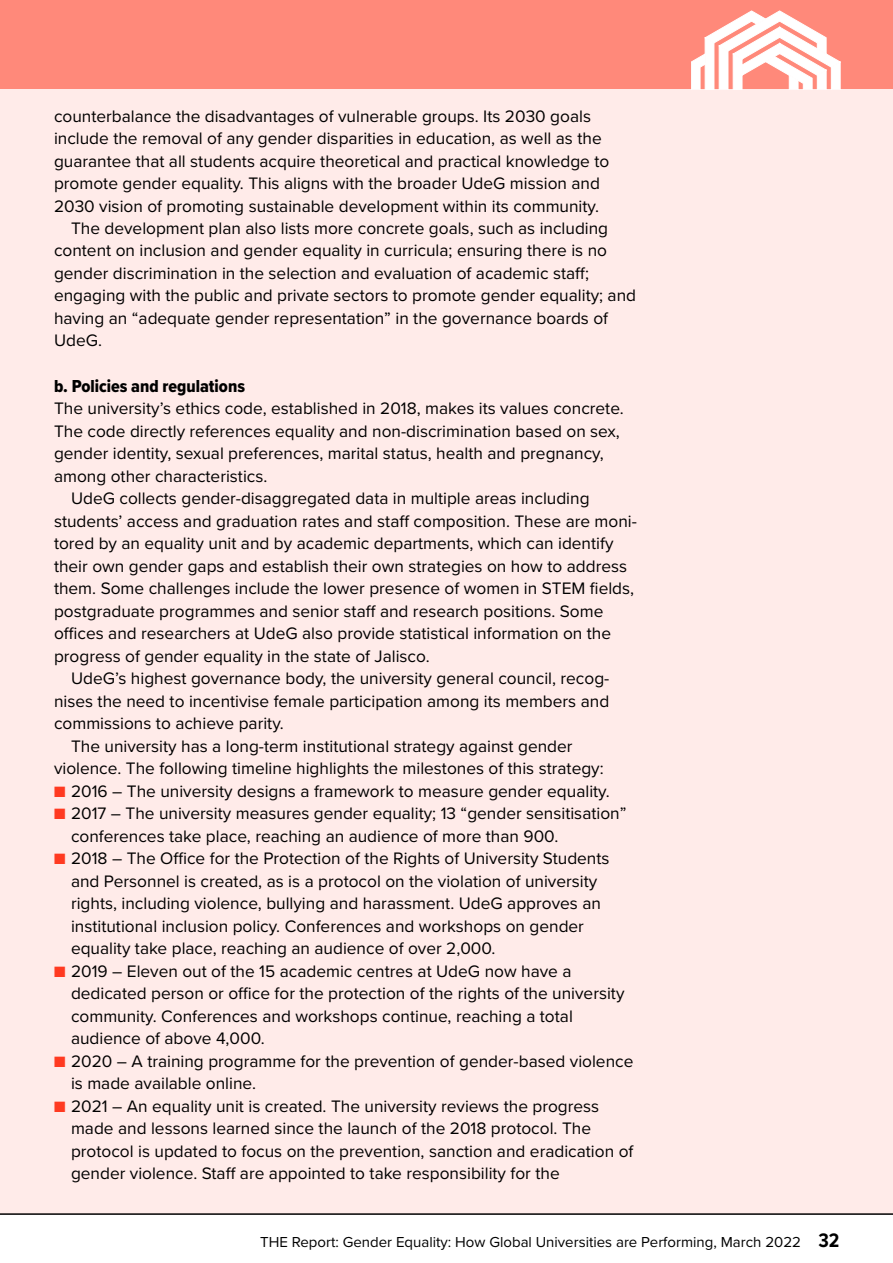
<style>
.page{position:relative;width:893px;height:1263px;background:#fff}
.page>*{position:absolute;margin:0;border:0;box-sizing:border-box;transform-origin:0 0}
.t1{font:18px "Proxima Nova Cond Extrabld";color:#000}
.t2{font:17.25px/22.5px "Proxima Nova";color:#000}
.t3{font:15px "Proxima Nova";color:#000}
.s1{color:#ff3a21}
.s2{font-family:"Proxima Nova Cond";font-weight:700;font-size:20.25px}
</style>
<div class="page">
<div style="left:0;top:0;width:893px;height:90px;background:#ff897a"></div>
<div style="left:0;top:90px;width:893px;height:1124px;background:#ffebe9"></div>
<svg style="left:691px;top:11px;width:149px;height:79px"></svg>
<hr style="left:0;top:1213px;width:893px;height:2px;background:#000">
<p class="t2" style="left:54px;top:104px;width:539px">counterbalance the disadvantages of vulnerable groups. Its 2030 goals</p>
<p class="t2" style="left:54px;top:126px;width:549px">include the removal of any gender disparities in education, as well as the</p>
<p class="t2" style="left:54px;top:149px;width:557px">guarantee that all students acquire theoretical and practical knowledge to</p>
<p class="t2" style="left:54px;top:171px;width:547px">promote gender equality. This aligns with the broader UdeG mission and</p>
<p class="t2" style="left:54px;top:194px;width:546px">2030 vision of promoting sustainable development within its community.</p>
<p class="t2" style="left:71px;top:216px;width:539px">The development plan also lists more concrete goals, such as including</p>
<p class="t2" style="left:54px;top:239px;width:555px">content on inclusion and gender equality in curricula; ensuring there is no</p>
<p class="t2" style="left:54px;top:261px;width:536px">gender discrimination in the selection and evaluation of academic staff;</p>
<p class="t2" style="left:54px;top:284px;width:584px">engaging with the public and private sectors to promote gender equality; and</p>
<p class="t2" style="left:54px;top:306px;width:556px">having an “adequate gender representation” in the governance boards of</p>
<p class="t2" style="left:54px;top:329px;width:49px">UdeG.</p>
<p class="t1" style="left:54px;top:372px;width:192px">b. Policies and regulations</p>
<p class="t2" style="left:54px;top:396px;width:571px">The university’s ethics code, established in 2018, makes its values concrete.</p>
<p class="t2" style="left:54px;top:419px;width:567px">The code directly references equality and non-discrimination based on sex,</p>
<p class="t2" style="left:54px;top:441px;width:551px">gender identity, sexual preferences, marital status, health and pregnancy,</p>
<p class="t2" style="left:54px;top:464px;width:215px">among other characteristics.</p>
<p class="t2" style="left:71px;top:486px;width:520px">UdeG collects gender-disaggregated data in multiple areas including</p>
<p class="t2" style="left:54px;top:509px;width:584px">students’ access and graduation rates and staff composition. These are moni-</p>
<p class="t2" style="left:54px;top:531px;width:561px">tored by an equality unit and by academic departments, which can identify</p>
<p class="t2" style="left:54px;top:554px;width:575px">their own gender gaps and establish their own strategies on how to address</p>
<p class="t2" style="left:54px;top:576px;width:582px">them. Some challenges include the lower presence of women in STEM fields,</p>
<p class="t2" style="left:54px;top:599px;width:551px">postgraduate programmes and senior staff and research positions. Some</p>
<p class="t2" style="left:54px;top:621px;width:559px">offices and researchers at UdeG also provide statistical information on the</p>
<p class="t2" style="left:54px;top:644px;width:377px">progress of gender equality in the state of Jalisco.</p>
<p class="t2" style="left:71px;top:666px;width:540px">UdeG’s highest governance body, the university general council, recog-</p>
<p class="t2" style="left:54px;top:689px;width:557px">nises the need to incentivise female participation among its members and</p>
<p class="t2" style="left:54px;top:711px;width:231px">commissions to achieve parity.</p>
<p class="t2" style="left:71px;top:734px;width:503px">The university has a long-term institutional strategy against gender</p>
<p class="t2" style="left:54px;top:756px;width:551px">violence. The following timeline highlights the milestones of this strategy:</p>
<p class="t2" style="left:54px;top:779px;width:557px"><span class="s1">■</span> 2016 – The university designs a framework to measure gender equality.</p>
<p class="t2" style="left:71px;top:801px;width:557px;text-indent:-17px"><span class="s1">■</span> 2017 – The university measures gender equality; 13 “gender sensitisation” conferences take place, reaching an audience of more than 900.</p>
<p class="t2" style="left:71px;top:846px;width:540px;text-indent:-17px"><span class="s1">■</span> 2018 – The Office for the Protection of the Rights of University Students and Personnel is created, as is a protocol on the violation of university rights, including violence, bullying and harassment. UdeG approves an institutional inclusion policy. Conferences and workshops on gender equality take place, reaching an audience of over 2,000.</p>
<p class="t2" style="left:71px;top:959px;width:555px;text-indent:-17px"><span class="s1">■</span> 2019 – Eleven out of the 15 academic centres at UdeG now have a dedicated person or office for the protection of the rights of the university community. Conferences and workshops continue, reaching a total audience of above 4,000.</p>
<p class="t2" style="left:71px;top:1049px;width:564px;text-indent:-17px"><span class="s1">■</span> 2020 – A training programme for the prevention of gender-based violence is made available online.</p>
<p class="t2" style="left:71px;top:1094px;width:564px;text-indent:-17px"><span class="s1">■</span> 2021 – An equality unit is created. The university reviews the progress made and lessons learned since the launch of the 2018 protocol. The protocol is updated to focus on the prevention, sanction and eradication of gender violence. Staff are appointed to take responsibility for the</p>
<p class="t3" style="left:260px;top:1230px;width:581px">THE Report: Gender Equality: How Global Universities are Performing, March 2022 <span class="s2">32</span></p>
</div>
